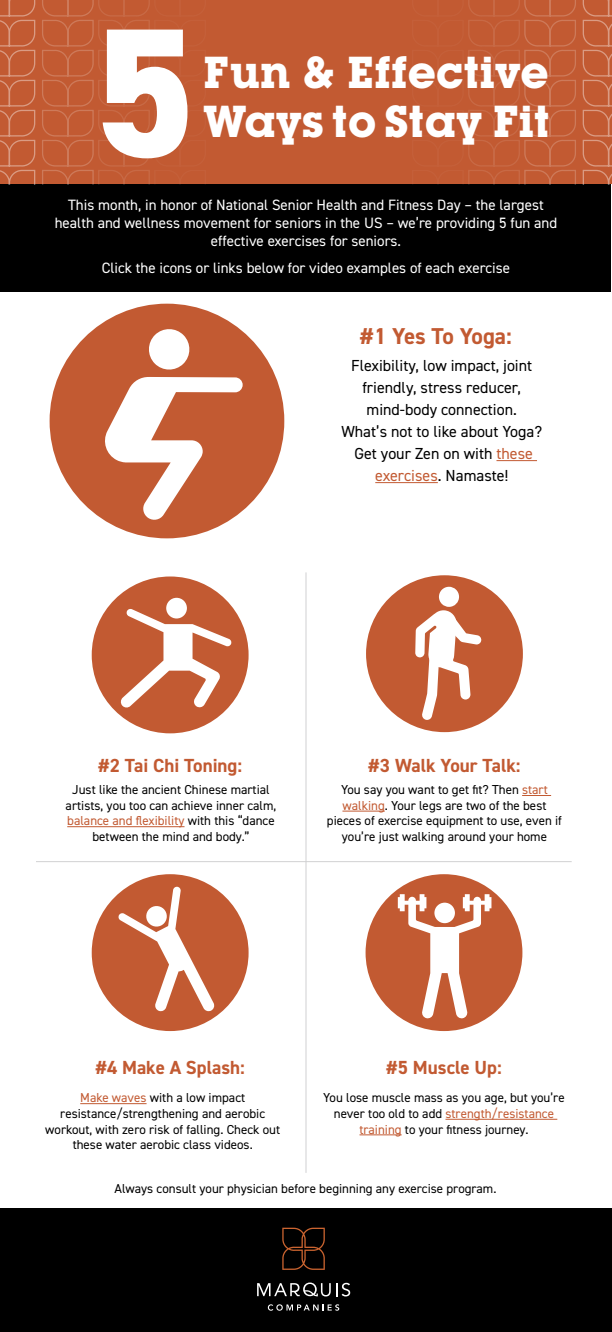
<style>
.page{position:relative;width:612px;height:1332px;background:#fff}
.page>*{position:absolute;margin:0;border:0;box-sizing:border-box;transform-origin:0 0}
.t1{font:800 184px "DIN2014";color:#fff}
.t2{font:700 44px/49px "Lubalin Graph IT Cby BT";color:#fff}
.t3{font:700 23px "DIN2014";letter-spacing:-.03em;color:#c25a32}
.t4{font:700 19px "DIN2014";color:#c25a32}
.t5{font:16px/22px "DIN2014";color:#000;text-align:center}
.t6{font:15px/18px "DIN2014";color:#fff;text-align:center}
.t7{font:13px/15.6px "DIN2014";color:#000;text-align:center}
.s1{color:#c25a32}
</style>
<div class="page">
<div style="left:0;top:183px;width:611px;height:109px;background:#000"></div>
<div style="left:0;top:1209px;width:612px;height:123px;background:#000"></div>
<svg style="left:282px;top:1228px;width:43px;height:42px"></svg>
<svg style="left:257px;top:1283px;width:93px;height:13px"></svg>
<svg style="left:268px;top:1304px;width:71px;height:7px"></svg>
<div style="left:0;top:0;width:612px;height:184px;background:#c25a32"></div>
<svg style="left:0;top:0;width:150px;height:184px"></svg>
<svg style="left:468px;top:0;width:144px;height:184px"></svg>
<hr style="left:497px;top:460px;width:40px;height:1px;background:#c25a32">
<hr style="left:375px;top:482px;width:63px;height:1px;background:#c25a32">
<hr style="left:67px;top:826px;width:118px;height:1px;background:#c25a32">
<hr style="left:80px;top:1103px;width:67px;height:1px;background:#c25a32">
<svg style="left:522px;top:795px;width:29px;height:1px"></svg>
<hr style="left:342px;top:811px;width:43px;height:1px;background:#c25a32">
<hr style="left:445px;top:1119px;width:112px;height:1px;background:#c25a32">
<hr style="left:360px;top:1135px;width:42px;height:1px;background:#c25a32">
<div style="left:366px;top:874px;width:156px;height:157px;background:#c25a32;border-radius:50%"></div>
<svg style="left:398px;top:894px;width:93px;height:125px"></svg>
<div style="left:92px;top:577px;width:157px;height:156px;background:#c25a32;border-radius:50%"></div>
<svg style="left:120px;top:609px;width:112px;height:99px"></svg>
<div style="left:166px;top:598px;width:21px;height:21px;background:#fff;border-radius:50%"></div>
<div style="left:50px;top:304px;width:234px;height:234px;background:#c25a32;border-radius:50%"></div>
<svg style="left:102px;top:327px;width:141px;height:194px"></svg>
<div style="left:92px;top:874px;width:157px;height:157px;background:#c25a32;border-radius:50%"></div>
<svg style="left:118px;top:887px;width:97px;height:125px"></svg>
<div style="left:366px;top:575px;width:157px;height:157px;background:#c25a32;border-radius:50%"></div>
<svg style="left:415px;top:587px;width:67px;height:133px"></svg>
<hr style="left:306px;top:572px;width:1px;height:601px;background:#d1d1d2">
<hr style="left:36px;top:861px;width:536px;height:1px;background:#d1d1d2">
<h1 class="t1" style="left:93px;top:-29px;width:105px">5</h1>
<h2 class="t2" style="left:204px;top:47px;width:348px">Fun &amp; Effective<br>Ways to Stay Fit</h2>
<p class="t6" style="left:55px;top:195px;width:504px">This month, in honor of National Senior Health and Fitness Day – the largest health and wellness movement for seniors in the US – we’re providing 5 fun and effective exercises for seniors.</p>
<p class="t6" style="left:102px;top:258px;width:410px">Click the icons or links below for video examples of each exercise</p>
<h3 class="t3" style="left:360px;top:321px;width:153px">#1 Yes To Yoga:</h3>
<p class="t5" style="left:341px;top:354px;width:202px">Flexibility, low impact, joint friendly, stress reducer, mind-body connection.<br>What’s not to like about Yoga?<br>Get your Zen on with <span class="s1">these exercises</span>. Namaste!</p>
<h3 class="t4" style="left:98px;top:753px;width:145px">#2 Tai Chi Toning:</h3>
<p class="t7" style="left:66px;top:782px;width:212px">Just like the ancient Chinese martial artists, you too can achieve inner calm, <span class="s1">balance and flexibility</span> with this “dance between the mind and body.”</p>
<h3 class="t4" style="left:368px;top:753px;width:154px">#3 Walk Your Talk:</h3>
<p class="t7" style="left:327px;top:782px;width:236px">You say you want to get fit? Then <span class="s1">start walking</span>. Your legs are two of the best pieces of exercise equipment to use, even if you’re just walking around your home</p>
<h3 class="t4" style="left:95px;top:1055px;width:151px">#4 Make A Splash:</h3>
<p class="t7" style="left:45px;top:1090px;width:236px"><span class="s1">Make waves</span> with a low impact resistance/strengthening and aerobic workout, with zero risk of falling. Check out these water aerobic class videos.</p>
<h3 class="t4" style="left:386px;top:1055px;width:117px">#5 Muscle Up:</h3>
<p class="t7" style="left:323px;top:1090px;width:243px">You lose muscle mass as you age, but you’re never too old to add <span class="s1">strength/resistance training</span> to your fitness journey.</p>
<p class="t7" style="left:114px;top:1180px;width:384px">Always consult your physician before beginning any exercise program.</p>
</div>
